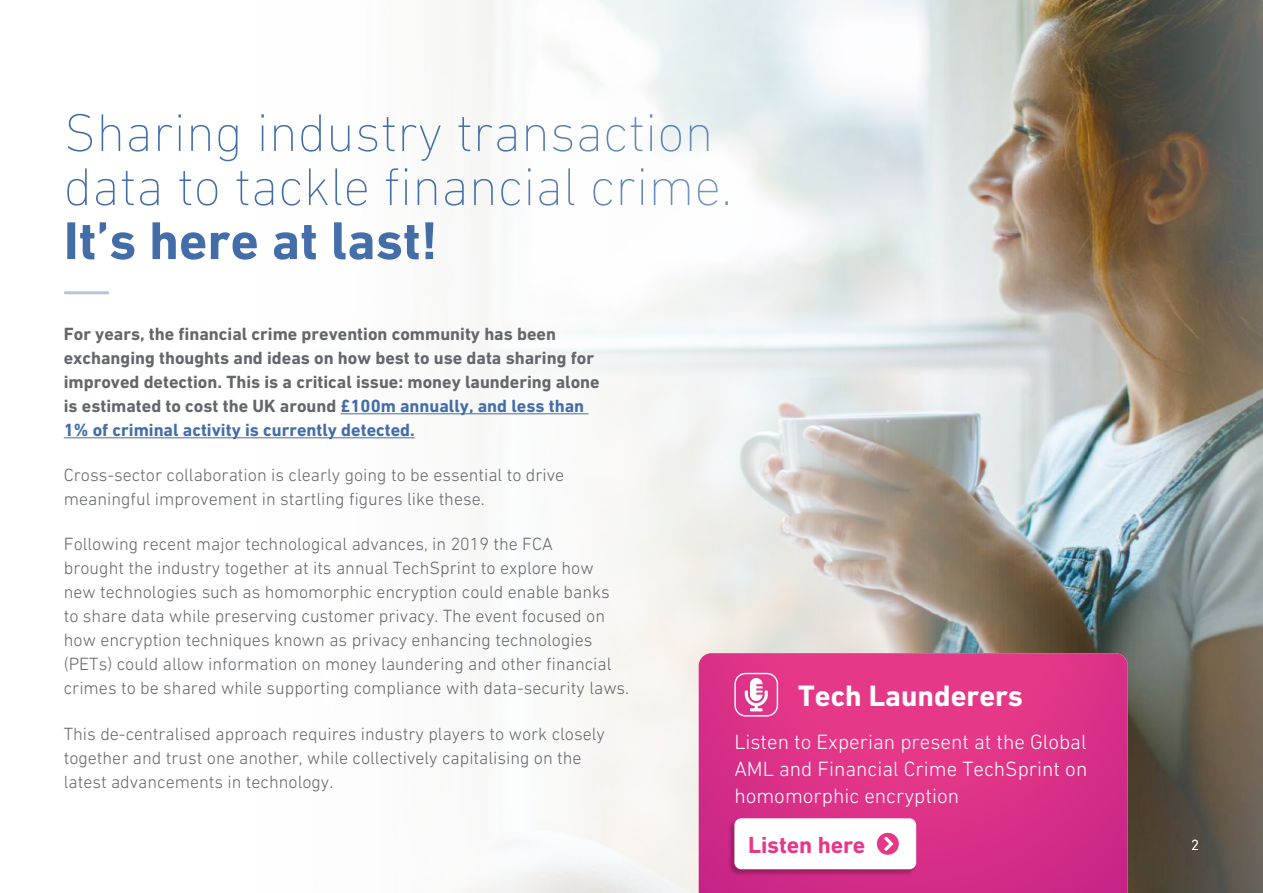
<style>
.page{position:relative;width:1263px;height:893px;background:#fff}
.page>*{position:absolute;margin:0;border:0;box-sizing:border-box;transform-origin:0 0}
.t1{font:200 54px/54px "DIN Next W1 G";color:#426da9}
.t2{font:700 54px "DIN Next W1 G";color:#426da9}
.t3{font:700 30px "DIN Next W1 G";color:#fff}
.t4{font:700 23.7px "DIN Next W1 G";letter-spacing:-.005em;color:#e63888}
.t5{font:300 21px/27px "DIN Next W1 G";color:#fff;text-align:justify}
.t6{font:300 18px/24px "DIN Next W1 G";color:#63666a}
.t7{font:700 18px/24px "DIN Next W1 G";color:#63666a}
.t8{font:300 15px "DIN Next W1 G";color:#fff}
.s1{color:#426da9}
</style>
<div class="page">
<hr style="left:65px;top:291px;width:43px;height:3px;background:#b4c5dd">
<img style="left:255px;top:0;width:1008px;height:893px">
<hr style="left:341px;top:413px;width:247px;height:1px;background:#426da9">
<hr style="left:64px;top:437px;width:351px;height:1px;background:#426da9">
<svg style="left:699px;top:653px;width:429px;height:240px;background:#db3287"></svg>
<svg style="left:745px;top:678px;width:23px;height:33px"></svg>
<div style="left:734px;top:673px;width:44px;height:43px;border:1px solid #fff;border-radius:11px"></div>
<div style="left:728px;top:818px;width:189px;height:58px;background:#000;opacity:.25"></div>
<div style="left:734px;top:818px;width:182px;height:51px;background:#fff;border-radius:7px"></div>
<svg style="left:877px;top:833px;width:22px;height:22px"></svg>
<h1 class="t1" style="left:64px;top:105px;width:670px">Sharing industry transaction data to tackle financial crime.</h1>
<h1 class="t2" style="left:64px;top:209px;width:375px">It’s here at last!</h1>
<p class="t7" style="left:64px;top:322px;width:537px">For years, the financial crime prevention community has been exchanging thoughts and ideas on how best to use data sharing for improved detection. This is a critical issue: money laundering alone is estimated to cost the UK around <span class="s1">£100m annually, and less than 1% of criminal activity is currently detected.</span></p>
<p class="t6" style="left:64px;top:463px;width:502px">Cross-sector collaboration is clearly going to be essential to drive meaningful improvement in startling figures like these.</p>
<p class="t6" style="left:64px;top:532px;width:567px">Following recent major technological advances, in 2019 the FCA<br>brought the industry together at its annual TechSprint to explore how new technologies such as homomorphic encryption could enable banks<br>to share data while preserving customer privacy. The event focused on how encryption techniques known as privacy enhancing technologies (PETs) could allow information on money laundering and other financial crimes to be shared while supporting compliance with data-security laws.</p>
<p class="t6" style="left:64px;top:721px;width:543px">This de-centralised approach requires industry players to work closely together and trust one another, while collectively capitalising on the latest advancements in technology.</p>
<h2 class="t3" style="left:798px;top:678px;width:226px">Tech Launderers</h2>
<p class="t5" style="left:734px;top:728px;width:354px">Listen to Experian present at the Global AML and Financial Crime TechSprint on homomorphic encryption</p>
<h3 class="t4" style="left:748px;top:831px;width:119px">Listen here</h3>
<p class="t8" style="left:1191px;top:837px;width:9px">2</p>
</div>
